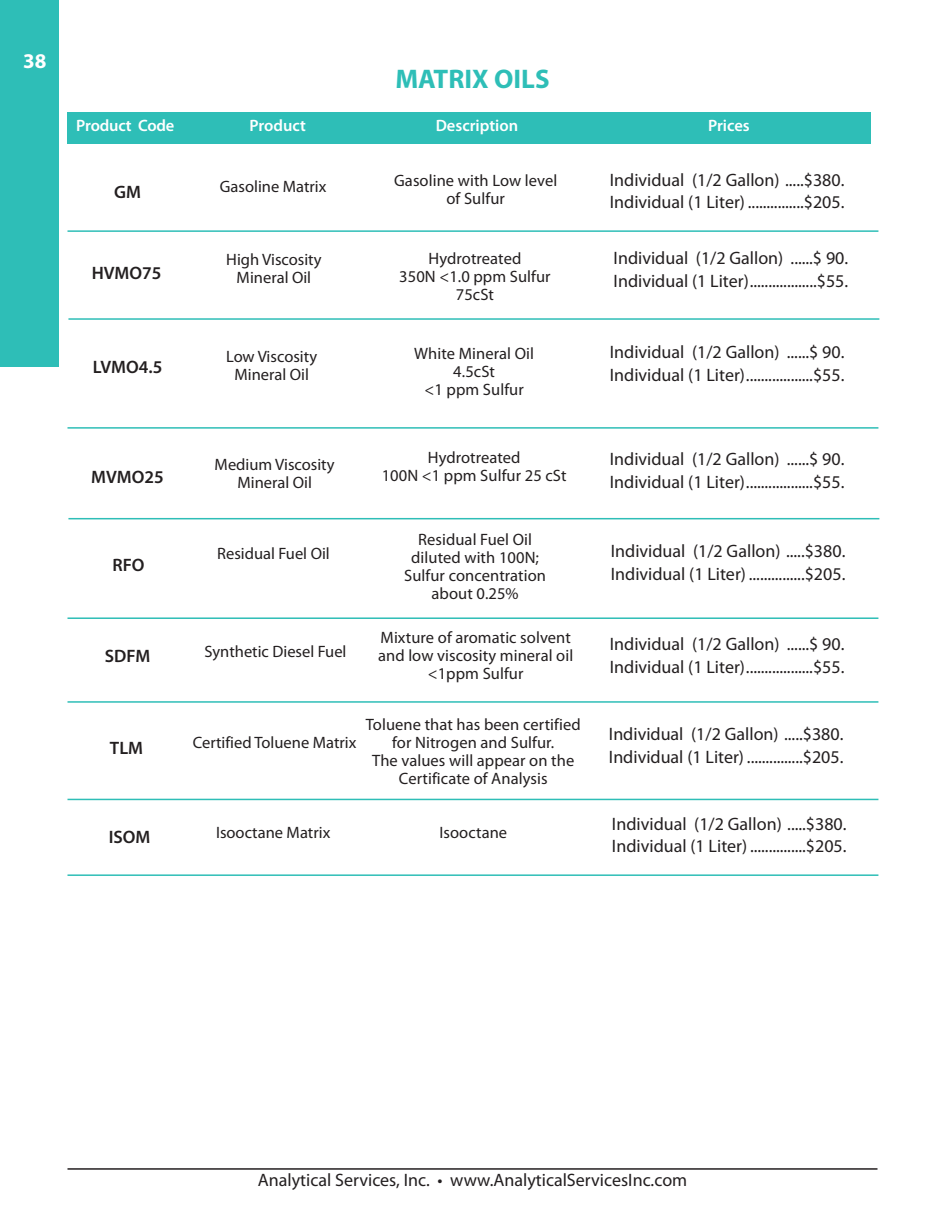
<style>
.page{position:relative;width:945px;height:1215px;background:#fff}
.page>*{position:absolute;margin:0;border:0;box-sizing:border-box;transform-origin:0 0}
.t1{font:700 27px "Myriad Pro";color:#2ebeb7}
.t2{font:700 21px "Myriad Pro";color:#fff}
.t3{font:18px/22.5px "Myriad Pro";color:#231f20}
.t4{font:600 18px "Myriad Pro";color:#231f20}
.t5{font:16.5px/18px "Myriad Pro";letter-spacing:.005em;color:#231f20;text-align:center}
.t6{font:600 16.5px "Myriad Pro";color:#fff}
</style>
<div class="page">
<div style="left:0;top:0;width:58px;height:366px;background:#2ebeb7"></div>
<hr style="left:68px;top:1168px;width:810px;height:2px;background:#231f20">
<hr style="left:68px;top:230px;width:810px;height:2px;background:#2ebeb7">
<hr style="left:68px;top:318px;width:811px;height:2px;background:#2ebeb7">
<hr style="left:68px;top:427px;width:810px;height:2px;background:#2ebeb7">
<hr style="left:68px;top:518px;width:811px;height:1px;background:#2ebeb7">
<hr style="left:68px;top:617px;width:810px;height:2px;background:#2ebeb7">
<div style="left:68px;top:112px;width:803px;height:31px;background:#2ebeb7"></div>
<hr style="left:68px;top:799px;width:810px;height:1px;background:#2ebeb7">
<hr style="left:68px;top:701px;width:810px;height:2px;background:#2ebeb7">
<hr style="left:68px;top:874px;width:810px;height:2px;background:#2ebeb7">
<p class="t2" style="left:23px;top:53px;width:25px">38</p>
<h1 class="t1" style="left:395px;top:69px;width:156px">MATRIX OILS</h1>
<p class="t6" style="left:76px;top:120px;width:100px">Product Code</p>
<p class="t6" style="left:249px;top:120px;width:58px">Product</p>
<p class="t6" style="left:436px;top:120px;width:84px">Description</p>
<p class="t6" style="left:708px;top:120px;width:43px">Prices</p>
<p class="t5" style="left:220px;top:179px;width:108px">Gasoline Matrix</p>
<p class="t3" style="left:610px;top:170px;width:236px">Individual (1/2 Gallon) .....$380.<br>Individual (1 Liter) ...............$205.</p>
<p class="t4" style="left:114px;top:185px;width:28px">GM</p>
<p class="t5" style="left:394px;top:173px;width:165px">Gasoline with Low level of Sulfur</p>
<p class="t4" style="left:92px;top:266px;width:71px">HVMO75</p>
<p class="t4" style="left:93px;top:361px;width:71px">LVMO4.5</p>
<p class="t4" style="left:91px;top:470px;width:74px">MVMO25</p>
<p class="t4" style="left:112px;top:558px;width:34px">RFO</p>
<p class="t4" style="left:105px;top:649px;width:47px">SDFM</p>
<p class="t4" style="left:110px;top:741px;width:35px">TLM</p>
<p class="t5" style="left:226px;top:252px;width:97px">High Viscosity<br>Mineral Oil</p>
<p class="t3" style="left:614px;top:248px;width:236px">Individual (1/2 Gallon) ......$ 90.<br>Individual (1 Liter)..................$55.</p>
<p class="t5" style="left:399px;top:251px;width:153px">Hydrotreated<br>350N &lt;1.0 ppm Sulfur<br>75cSt</p>
<p class="t5" style="left:226px;top:349px;width:93px">Low Viscosity<br>Mineral Oil</p>
<p class="t3" style="left:610px;top:343px;width:236px">Individual (1/2 Gallon) ......$ 90.<br>Individual (1 Liter)..................$55.</p>
<p class="t5" style="left:414px;top:346px;width:121px">White Mineral Oil<br>4.5cSt<br>&lt;1 ppm Sulfur</p>
<p class="t5" style="left:382px;top:450px;width:186px">Hydrotreated<br>100N &lt;1 ppm Sulfur 25 cSt</p>
<p class="t5" style="left:215px;top:457px;width:122px">Medium Viscosity<br>Mineral Oil</p>
<p class="t3" style="left:610px;top:449px;width:236px">Individual (1/2 Gallon) ......$ 90.<br>Individual (1 Liter)..................$55.</p>
<p class="t5" style="left:404px;top:532px;width:143px">Residual Fuel Oil diluted with 100N;<br>Sulfur concentration about 0.25%</p>
<p class="t5" style="left:217px;top:546px;width:114px">Residual Fuel Oil</p>
<p class="t3" style="left:611px;top:542px;width:236px">Individual (1/2 Gallon) .....$380.<br>Individual (1 Liter) ...............$205.</p>
<p class="t5" style="left:378px;top:630px;width:197px">Mixture of aromatic solvent and low viscosity mineral oil &lt;1ppm Sulfur</p>
<p class="t5" style="left:205px;top:643px;width:143px">Synthetic Diesel Fuel</p>
<p class="t3" style="left:610px;top:634px;width:236px">Individual (1/2 Gallon) ......$ 90.<br>Individual (1 Liter)..................$55.</p>
<p class="t5" style="left:366px;top:717px;width:216px">Toluene that has been certified for Nitrogen and Sulfur.<br>The values will appear on the<br>Certificate of Analysis</p>
<p class="t5" style="left:193px;top:735px;width:165px">Certified Toluene Matrix</p>
<p class="t3" style="left:609px;top:724px;width:236px">Individual (1/2 Gallon) .....$380.<br>Individual (1 Liter) ...............$205.</p>
<p class="t4" style="left:109px;top:831px;width:43px">ISOM</p>
<p class="t5" style="left:216px;top:825px;width:116px">Isooctane Matrix</p>
<p class="t5" style="left:440px;top:825px;width:69px">Isooctane</p>
<p class="t3" style="left:612px;top:814px;width:236px">Individual (1/2 Gallon) .....$380.<br>Individual (1 Liter) ...............$205.</p>
<p class="t3" style="left:258px;top:1170px;width:431px">Analytical Services, Inc. • www.AnalyticalServicesInc.com</p>
</div>
